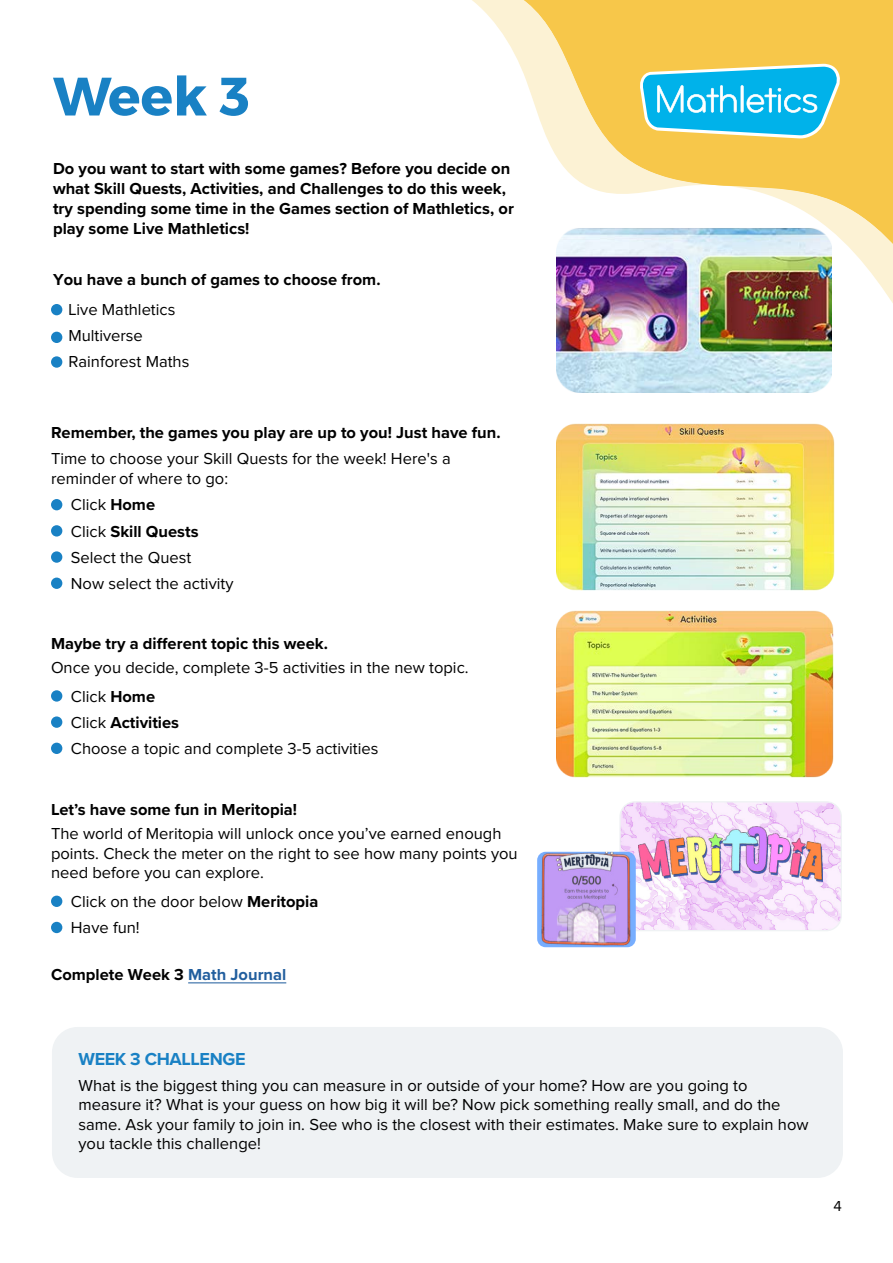
<style>
.page{position:relative;width:893px;height:1263px;background:#fff}
.page>*{position:absolute;margin:0;border:0;box-sizing:border-box;transform-origin:0 0}
.t1{font:700 54px "Montserrat";color:#1981c4}
.t2{font:700 18px "Proxima Nova";letter-spacing:-.02em;color:#1981c4}
.t3{font:16.5px/26.2px "Proxima Nova";color:#000}
.t4{font:700 16.5px/20.1px "Proxima Nova";color:#000}
.t5{font:15px "Proxima Nova";color:#000}
.s1{font-weight:700}
.s2{color:#215e9e}
</style>
<div class="page">
<svg style="left:472px;top:0;width:421px;height:484px"></svg>
<svg style="left:639px;top:64px;width:203px;height:74px;background:#58c3d3"></svg>
<div style="left:51px;top:304px;width:11px;height:11px;background:#1981c4;border-radius:50%"></div>
<div style="left:51px;top:332px;width:11px;height:11px;background:#1981c4;border-radius:50%"></div>
<div style="left:51px;top:356px;width:11px;height:12px;background:#1981c4;border-radius:50%"></div>
<img style="left:557px;top:227px;width:275px;height:166px">
<div style="left:51px;top:499px;width:11px;height:11px;background:#1981c4;border-radius:50%"></div>
<div style="left:51px;top:525px;width:11px;height:11px;background:#1981c4;border-radius:50%"></div>
<div style="left:51px;top:551px;width:11px;height:12px;background:#1981c4;border-radius:50%"></div>
<div style="left:51px;top:578px;width:11px;height:11px;background:#1981c4;border-radius:50%"></div>
<img style="left:557px;top:424px;width:277px;height:166px">
<div style="left:51px;top:690px;width:11px;height:12px;background:#1981c4;border-radius:50%"></div>
<div style="left:51px;top:716px;width:11px;height:12px;background:#1981c4;border-radius:50%"></div>
<div style="left:51px;top:743px;width:11px;height:11px;background:#1981c4;border-radius:50%"></div>
<img style="left:557px;top:611px;width:277px;height:166px">
<div style="left:51px;top:896px;width:11px;height:11px;background:#1981c4;border-radius:50%"></div>
<div style="left:51px;top:922px;width:11px;height:11px;background:#1981c4;border-radius:50%"></div>
<hr style="left:188px;top:982px;width:98px;height:1px;background:#215e9e">
<div style="left:52px;top:1027px;width:791px;height:151px;background:#eff2f4;border-radius:26px"></div>
<img style="left:621px;top:803px;width:219px;height:126px">
<div style="left:619px;top:801px;width:223px;height:130px;border:1px solid #eff2f4;border-radius:15px"></div>
<img style="left:639px;top:827px;width:183px;height:55px">
<img style="left:537px;top:852px;width:99px;height:95px">
<h1 class="t1" style="left:53px;top:63px;width:198px">Week 3</h1>
<p class="t4" style="left:53px;top:158px;width:462px">Do you want to start with some games? Before you decide on what Skill Quests, Activities, and Challenges to do this week, try spending some time in the Games section of Mathletics, or play some Live Mathletics!</p>
<p class="t4" style="left:53px;top:269px;width:329px">You have a bunch of games to choose from.</p>
<p class="t3" style="left:68px;top:297px;width:122px">Live Mathletics<br>Multiverse<br>Rainforest Maths</p>
<p class="t4" style="left:51px;top:422px;width:451px">Remember, the games you play are up to you! Just have fun.</p>
<p class="t3" style="left:51px;top:449px;width:401px;line-height:19.5px">Time to choose your Skill Quests for the week! Here's a reminder of where to go:</p>
<p class="t3" style="left:71px;top:492px;width:164px">Click <span class="s1">Home<br></span>Click <span class="s1">Skill Quests<br></span>Select the Quest<br>Now select the activity</p>
<p class="t4" style="left:51px;top:633px;width:278px">Maybe try a different topic this week.</p>
<p class="t3" style="left:71px;top:654px;width:399px;line-height:28.3px;text-indent:-20px">Once you decide, complete 3-5 activities in the new topic.<br>Click <span class="s1">Home</span></p>
<p class="t3" style="left:71px;top:709px;width:309px">Click <span class="s1">Activities<br></span>Choose a topic and complete 3-5 activities</p>
<p class="t4" style="left:51px;top:799px;width:247px">Let’s have some fun in Meritopia!</p>
<p class="t3" style="left:51px;top:824px;width:468px;line-height:19.8px">The world of Meritopia will unlock once you’ve earned enough points. Check the meter on the right to see how many points you need before you can explore.</p>
<p class="t3" style="left:71px;top:889px;width:249px">Click on the door below <span class="s1">Meritopia<br></span>Have fun!</p>
<p class="t4" style="left:51px;top:964px;width:237px">Complete Week 3 <span class="s2">Math Journal</span></p>
<p class="t2" style="left:78px;top:1045px;width:169px">WEEK 3 CHALLENGE</p>
<p class="t3" style="left:78px;top:1076px;width:732px;line-height:19.5px">What is the biggest thing you can measure in or outside of your home? How are you going to measure it? What is your guess on how big it will be? Now pick something really small, and do the same. Ask your family to join in. See who is the closest with their estimates. Make sure to explain how you tackle this challenge!</p>
<p class="t5" style="left:834px;top:1198px;width:10px">4</p>
</div>
